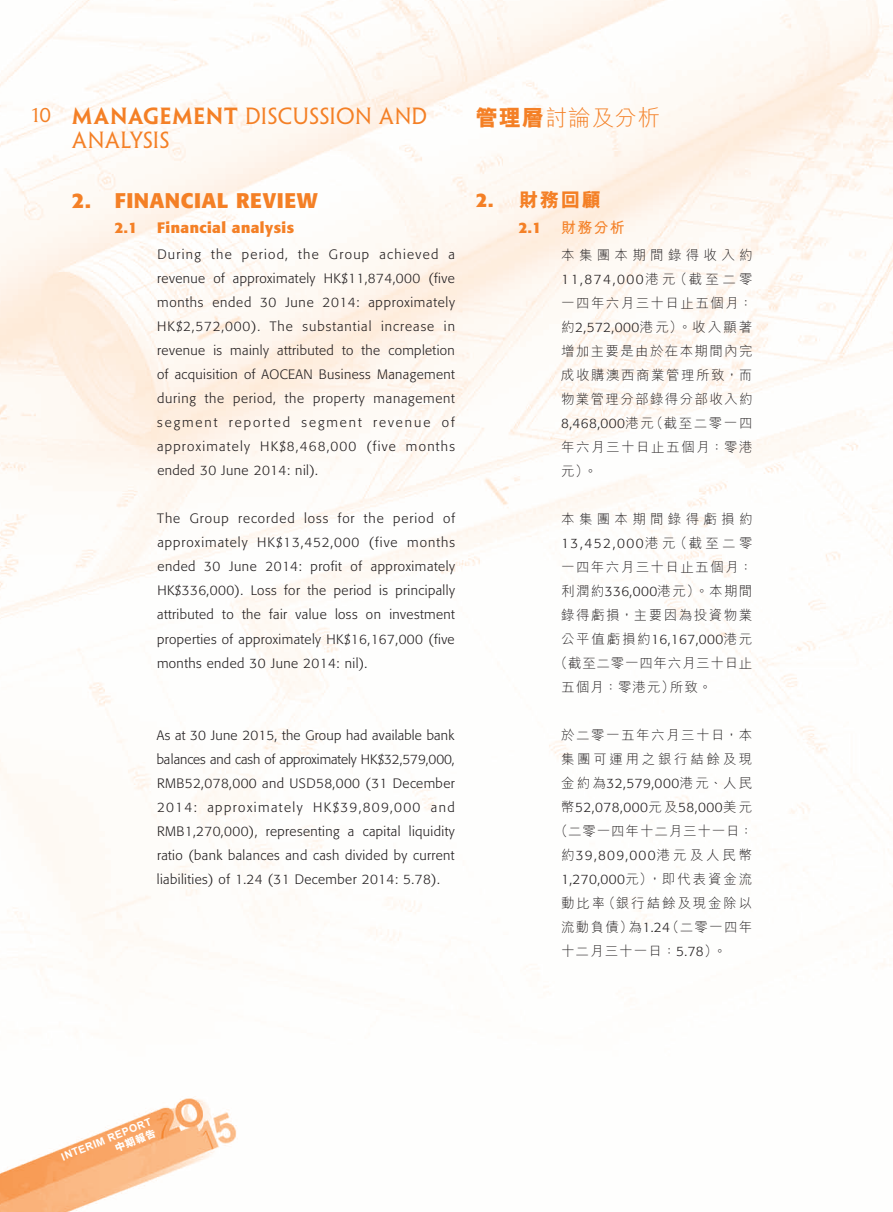
<style>
.page{position:relative;width:893px;height:1212px;background:#fff}
.page>*{position:absolute;margin:0;border:0;box-sizing:border-box;transform-origin:0 0}
.t1{font:300 22.5px "M Hei HK";letter-spacing:.03em;color:#f48026}
.t2{font:21px/24px "Penumbra Half Serif Std";letter-spacing:.015em;color:#f48026}
.t3{font:700 21px "Formata";letter-spacing:.03em;color:#f48026}
.t4{font:800 19.5px "M Hei HK";color:#f48026}
.t5{font:700 15px "Formata";letter-spacing:.03em;color:#f48026}
.t6{font:700 15px "M Hei HK";color:#f48026}
.t7{font:300 13.5px/24px "Formata";letter-spacing:.03em;color:#231f20;text-align:justify}
.t8{font:300 13.5px/24px "M Hei HK";letter-spacing:.11em;color:#231f20;text-align:justify}
.t9{font:300 13.5px/24px "Formata";letter-spacing:.09em;color:#231f20}
.t10{font:300 13.5px/24px "M Hei HK";letter-spacing:.055em;color:#231f20}
.t11{font:300 13.5px/24px "M Hei HK";letter-spacing:.2em;color:#231f20}
.t12{font:300 13.5px "M Hei HK";letter-spacing:.315em;color:#231f20}
.t13{font:300 13.5px "M Hei HK";letter-spacing:.065em;color:#231f20}
.t14{font:700 10.5px "Arial";color:#fff}
.t15{font:800 10.5px "M Hei HK";color:#fff}
.s1{font-size:18px}
.s2{font-family:"Penumbra Half Serif Std Se Bd"}
.s3{font-weight:800}
.s4{font-family:"Formata";font-weight:700}
.s5{font-family:"M Hei HK"}
.s6{font-family:"Formata"}
</style>
<div class="page">
<img style="left:0;top:0;width:893px;height:1212px">
<h2 class="t2" style="left:72px;top:104px;width:356px;text-indent:-40px"><span class="s1">10</span> <span class="s2">MANAGEMENT</span> DISCUSSION AND<br>ANALYSIS</h2>
<h1 class="t1" style="left:476px;top:102px;width:186px"><span class="s3">管理層</span>討論及分析</h1>
<h2 class="t3" style="left:72px;top:187px;width:247px">2. FINANCIAL REVIEW</h2>
<p class="t5" style="left:115px;top:218px;width:24px">2.1</p>
<p class="t5" style="left:157px;top:218px;width:138px">Financial analysis</p>
<p class="t7" style="left:157px;top:243px;width:299px">During the period, the Group achieved a revenue of approximately HK$11,874,000 (five months ended 30 June 2014: approximately HK$2,572,000). The substantial increase in revenue is mainly attributed to the completion of acquisition of AOCEAN Business Management during the period, the property management segment reported segment revenue of approximately HK$8,468,000 (five months ended 30 June 2014: nil).</p>
<p class="t7" style="left:157px;top:507px;width:300px">The Group recorded loss for the period of approximately HK$13,452,000 (five months ended 30 June 2014: profit of approximately HK$336,000). Loss for the period is principally attributed to the fair value loss on investment properties of approximately HK$16,167,000 (five months ended 30 June 2014: nil).</p>
<p class="t7" style="left:157px;top:723px;width:300px">As at 30 June 2015, the Group had available bank balances and cash of approximately HK$32,579,000, RMB52,078,000 and USD58,000 (31 December 2014: approximately HK$39,809,000 and RMB1,270,000), representing a capital liquidity ratio (bank balances and cash divided by current liabilities) of 1.24 (31 December 2014: 5.78).</p>
<h3 class="t4" style="left:476px;top:187px;width:127px"><span class="s4">2.</span> 財務回顧</h3>
<p class="t5" style="left:519px;top:218px;width:24px">2.1</p>
<p class="t6" style="left:561px;top:216px;width:65px">財務分析</p>
<p class="t12" style="left:561px;top:245px;width:193px">本集團本期間錄得收入約</p>
<p class="t7" style="left:561px;top:267px;width:193px">11,874,000<span class="s5">港元（截至二零</span></p>
<p class="t8" style="left:561px;top:290px;width:193px">一四年六月三十日止五個月：約<span class="s6">2,572,000</span>港元）。收入顯著增加主要是由於在本期間內完成收購澳西商業管理所致，而物業管理分部錄得分部收入約</p>
<p class="t7" style="left:561px;top:411px;width:193px">8,468,000<span class="s5">港元（截至二零一四</span></p>
<p class="t8" style="left:561px;top:434px;width:193px">年六月三十日止五個月：零港元）。</p>
<p class="t12" style="left:561px;top:509px;width:193px">本集團本期間錄得虧損約</p>
<p class="t7" style="left:561px;top:531px;width:193px">13,452,000<span class="s5">港元（截至二零</span></p>
<p class="t8" style="left:561px;top:554px;width:193px">一四年六月三十日止五個月：利潤約<span class="s6">336,000</span>港元）。本期間錄得虧損，主要因為投資物業</p>
<p class="t7" style="left:561px;top:627px;width:193px"><span class="s5">公平值虧損約</span>16,167,000<span class="s5">港元</span></p>
<p class="t10" style="left:561px;top:650px;width:193px;text-indent:-7px">（截至二零一四年六月三十日止五個月：零港元）所致。</p>
<p class="t11" style="left:561px;top:722px;width:193px">於二零一五年六月三十日，本集團可運用之銀行結餘及現</p>
<p class="t7" style="left:561px;top:771px;width:193px"><span class="s5">金約為</span>32,579,000<span class="s5">港元、人民幣</span>52,078,000<span class="s5">元及</span>58,000<span class="s5">美元</span></p>
<p class="t13" style="left:554px;top:821px;width:200px">（二零一四年十二月三十一日：</p>
<p class="t9" style="left:561px;top:843px;width:193px"><span class="s5">約</span>39,809,000<span class="s5">港元及人民幣<br></span>1,270,000<span class="s5">元），即代表資金流</span></p>
<p class="t8" style="left:561px;top:890px;width:193px">動比率（銀行結餘及現金除以流動負債）為<span class="s6">1.24</span>（二零一四年十二月三十一日：<span class="s6">5.78</span>）。</p>
<p class="t14" style="left:59px;top:1151px;width:98px;rotate:-22deg">INTERIM REPORT</p>
<p class="t15" style="left:113px;top:1142px;width:45px;rotate:-22deg">中期報告</p>
</div>
